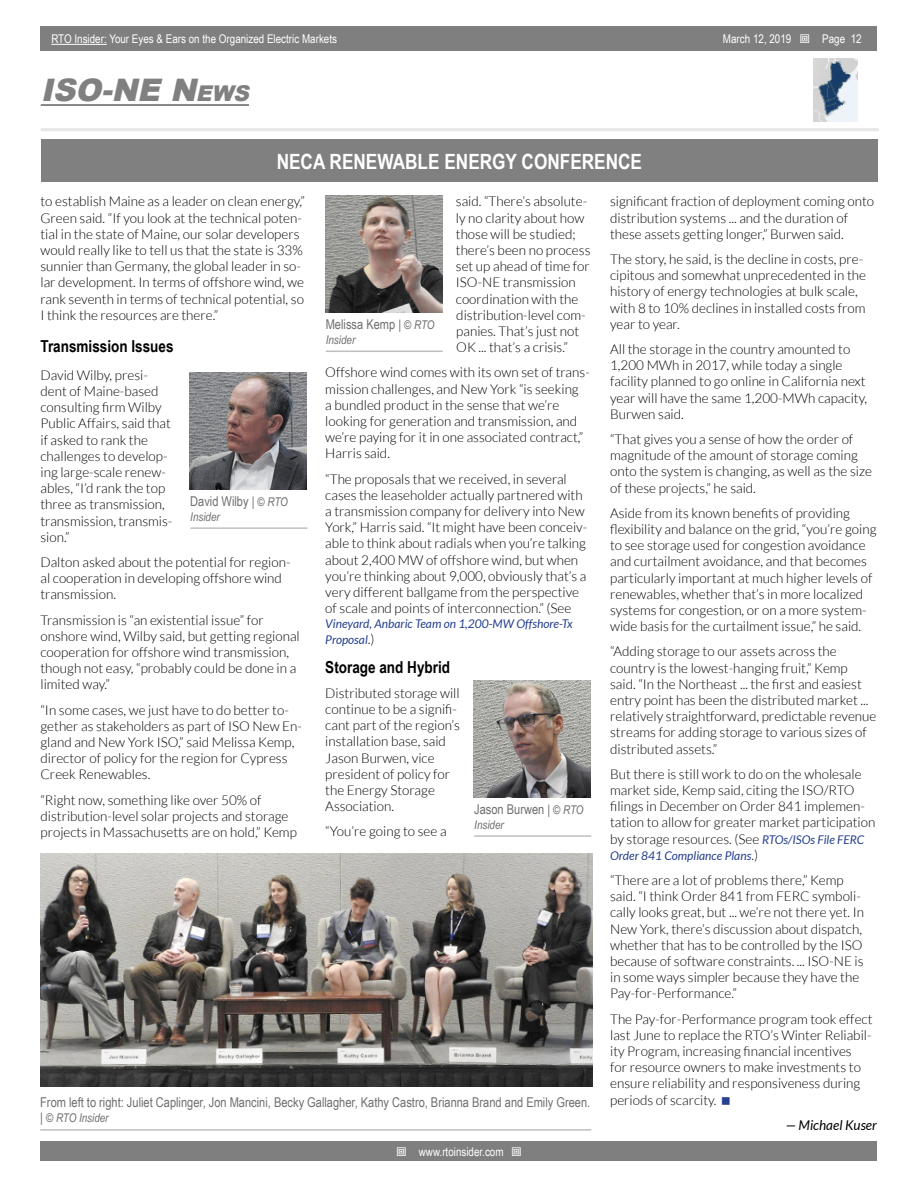
<style>
.page{position:relative;width:918px;height:1188px;background:#fff}
.page>*{position:absolute;margin:0;border:0;box-sizing:border-box;transform-origin:0 0}
.t1{font:italic 900 31.05px "Arial";color:#808080}
.t2{font:700 21px "Arial Narrow";color:#fff}
.t3{font:700 16.5px "Arial Narrow";color:#000}
.t4{font:300 13.5px/16.2px "Lato";color:#000}
.t5{font:13.5px "Arial Narrow";color:#6d6e71}
.t6{font:italic 13.5px "Lato";color:#000}
.t7{font:12px "Arial Narrow";color:#fff}
.t8{font:italic 12px/16.2px "Lato";color:#25408f}
.t9{font:italic 12px "Arial Narrow";color:#6d6e71}
.s1{font-style:inherit}
.s2{font-size:21.75px}
.s3{font-weight:300;font-style:normal;font-size:13.5px;color:#000}
.s4{font-weight:400;font-style:italic;font-size:12px;color:#25408f}
.s5{font-size:13.2px}
.s6{font-style:italic;font-size:12px}
.s7{font-style:normal;font-size:13.2px}
</style>
<div class="page">
<div style="left:41px;top:1142px;width:836px;height:19px;background:#7f7f7f"></div>
<div style="left:41px;top:27px;width:836px;height:24px;background:#7f7f7f"></div>
<hr style="left:51px;top:44px;width:56px;height:1px;background:#fff">
<hr style="left:41px;top:128px;width:838px;height:3px;background:#e6e6e6">
<hr style="left:41px;top:104px;width:208px;height:2px;background:#808080">
<img style="left:814px;top:58px;width:44px;height:63px">
<div style="left:41px;top:140px;width:837px;height:42px;background:#808080"></div>
<img style="left:40px;top:853px;width:552px;height:233px">
<hr style="left:40px;top:1129px;width:551px;height:2px;background:#bfbfbf">
<img style="left:190px;top:372px;width:117px;height:117px">
<hr style="left:190px;top:527px;width:117px;height:2px;background:#bfbfbf">
<img style="left:325px;top:196px;width:117px;height:117px">
<hr style="left:326px;top:351px;width:117px;height:1px;background:#bfbfbf">
<img style="left:474px;top:680px;width:117px;height:117px">
<hr style="left:474px;top:835px;width:117px;height:2px;background:#bfbfbf">
<p class="t7" style="left:51px;top:30px;width:287px">RTO Insider: Your Eyes &amp; Ears on the Organized Electric Markets</p>
<p class="t7" style="left:723px;top:30px;width:70px">March 12, <span class="s1">2019</span></p>
<p class="t7" style="left:822px;top:30px;width:41px">Page 12</p>
<h1 class="t1" style="left:41px;top:68px;width:212px">ISO-NE N<span class="s2">EWS</span></h1>
<h2 class="t2" style="left:277px;top:145px;width:367px">NECA RENEWABLE ENERGY CONFERENCE</h2>
<p class="t4" style="left:40px;top:194px;width:266px">to establish Maine as a leader on clean energy,” Green said. “If you look at the technical poten&shy;tial in the state of Maine, our solar developers would really like to tell us that the state is 33% sunnier than Germany, the global leader in so&shy;lar development. In terms of offshore wind, we rank seventh in terms of technical potential, so I think the resources are there.”</p>
<p class="t3" style="left:40px;top:333px;width:135px">Transmission Issues</p>
<p class="t4" style="left:40px;top:367px;width:133px">David Wilby, presi&shy;dent of Maine-based consulting firm Wilby<br>Public Affairs, said that if asked to rank the challenges to develop&shy;ing large-scale renew&shy;ables, “I’d rank the top three as transmission, transmission, transmis&shy;sion.”</p>
<p class="t4" style="left:40px;top:554px;width:252px">Dalton asked about the potential for region&shy;al cooperation in developing offshore wind transmission.</p>
<p class="t4" style="left:40px;top:612px;width:261px">Transmission is “an existential issue” for onshore wind, Wilby said, but getting regional cooperation for offshore wind transmission, though not easy, “probably could be done in a limited way.”</p>
<p class="t4" style="left:40px;top:702px;width:263px">“In some cases, we just have to do better to&shy;gether as stakeholders as part of ISO New En&shy;gland and New York ISO,” said Melissa Kemp, director of policy for the region for Cypress Creek Renewables.</p>
<p class="t4" style="left:40px;top:792px;width:258px">“Right now, something like over 50% of distribution-level solar projects and storage projects in Massachusetts are on hold,” Kemp</p>
<p class="t4" style="left:456px;top:194px;width:136px">said. “There’s absolute&shy;ly no clarity about how those will be studied; there’s been no process set up ahead of time for<br>ISO-NE transmission coordination with the distribution-level com&shy;panies. That’s just not<br>OK ... that’s a crisis.”</p>
<p class="t4" style="left:325px;top:365px;width:266px">Offshore wind comes with its own set of trans&shy;mission challenges, and New York “is seeking<br>a bundled product in the sense that we’re looking for generation and transmission, and we’re paying for it in one associated contract,” Harris said.</p>
<p class="t4" style="left:325px;top:471px;width:263px">“The proposals that we received, in several cases the leaseholder actually partnered with a transmission company for delivery into New York,” Harris said. “It might have been conceiv&shy;able to think about radials when you’re talking about 2,400 MW of offshore wind, but when you’re thinking about 9,000, obviously that’s a very different ballgame from the perspective of scale and points of interconnection.” (See</p>
<p class="t8" style="left:325px;top:615px;width:249px">Vineyard, Anbaric Team on 1,200-MW Offshore-Tx<br>Proposal<span class="s3">.)</span></p>
<p class="t3" style="left:325px;top:654px;width:126px">Storage and Hybrid</p>
<p class="t4" style="left:325px;top:685px;width:136px">Distributed storage will continue to be a signifi&shy;cant part of the region’s installation base, said<br>Jason Burwen, vice president of policy for the Energy Storage<br>Association.</p>
<p class="t4" style="left:325px;top:824px;width:123px">“You’re going to see a</p>
<p class="t4" style="left:610px;top:194px;width:266px">significant fraction of deployment coming onto distribution systems ... and the duration of these assets getting longer,” Burwen said.</p>
<p class="t4" style="left:610px;top:251px;width:257px">The story, he said, is the decline in costs, pre&shy;cipitous and somewhat unprecedented in the history of energy technologies at bulk scale, with 8 to 10% declines in installed costs from year to year.</p>
<p class="t4" style="left:610px;top:341px;width:258px">All the storage in the country amounted to 1,200 MWh in 2017, while today a single facility planned to go online in California next year will have the same 1,200-MWh capacity, Burwen said.</p>
<p class="t4" style="left:610px;top:431px;width:263px">“That gives you a sense of how the order of magnitude of the amount of storage coming onto the system is changing, as well as the size of these projects,” he said.</p>
<p class="t4" style="left:610px;top:505px;width:268px">Aside from its known benefits of providing flexibility and balance on the grid, “you’re going to see storage used for congestion avoidance and curtailment avoidance, and that becomes particularly important at much higher levels of renewables, whether that’s in more localized systems for congestion, or on a more system&shy;wide basis for the curtailment issue,” he said.</p>
<p class="t4" style="left:610px;top:644px;width:268px">“Adding storage to our assets across the country is the lowest-hanging fruit,” Kemp said. “In the Northeast ... the first and easiest entry point has been the distributed market ... relatively straightforward, predictable revenue streams for adding storage to various sizes of distributed assets.”</p>
<p class="t4" style="left:610px;top:766px;width:267px">But there is still work to do on the wholesale market side, Kemp said, citing the ISO/RTO filings in December on Order 841 implemen&shy;tation to allow for greater market participation by storage resources. (See <span class="s4">RTOs/ISOs File FERC</span></p>
<p class="t8" style="left:610px;top:848px;width:149px">Order 841 Compliance Plans<span class="s3">.)</span></p>
<p class="t4" style="left:610px;top:872px;width:256px">“There are a lot of problems there,” Kemp said. “I think Order 841 from FERC symboli&shy;cally looks great, but ... we’re not there yet. In New York, there’s discussion about dispatch, whether that has to be controlled by the ISO because of software constraints. ... ISO-NE is in some ways simpler because they have the Pay-for-Performance.”</p>
<p class="t4" style="left:610px;top:1011px;width:264px">The Pay-for-Performance program took effect last June to replace the RTO’s Winter Reliabil&shy;ity Program, increasing financial incentives<br>for resource owners to make investments to ensure reliability and responsiveness during periods of scarcity.</p>
<p class="t6" style="left:786px;top:1117px;width:93px">— Michael Kuser</p>
<p class="t5" style="left:326px;top:315px;width:110px">Melissa Kemp <span class="s5">|</span> <span class="s6">© RTO</span></p>
<p class="t9" style="left:326px;top:331px;width:31px">Insider</p>
<p class="t5" style="left:190px;top:492px;width:99px">David Wilby <span class="s5">|</span> <span class="s6">© RTO</span></p>
<p class="t9" style="left:190px;top:508px;width:31px">Insider</p>
<p class="t5" style="left:474px;top:800px;width:111px">Jason Burwen <span class="s5">|</span> <span class="s6">© RTO</span></p>
<p class="t9" style="left:474px;top:816px;width:31px">Insider</p>
<p class="t5" style="left:40px;top:1092px;width:552px">From left to right: Juliet Caplinger, Jon Mancini, Becky Gallagher, Kathy Castro, Brianna Brand and Emily Green.</p>
<p class="t9" style="left:40px;top:1110px;width:70px"><span class="s7">|</span> © RTO Insider</p>
<p class="t7" style="left:419px;top:1143px;width:86px">www.rtoinsider.com</p>
</div>
